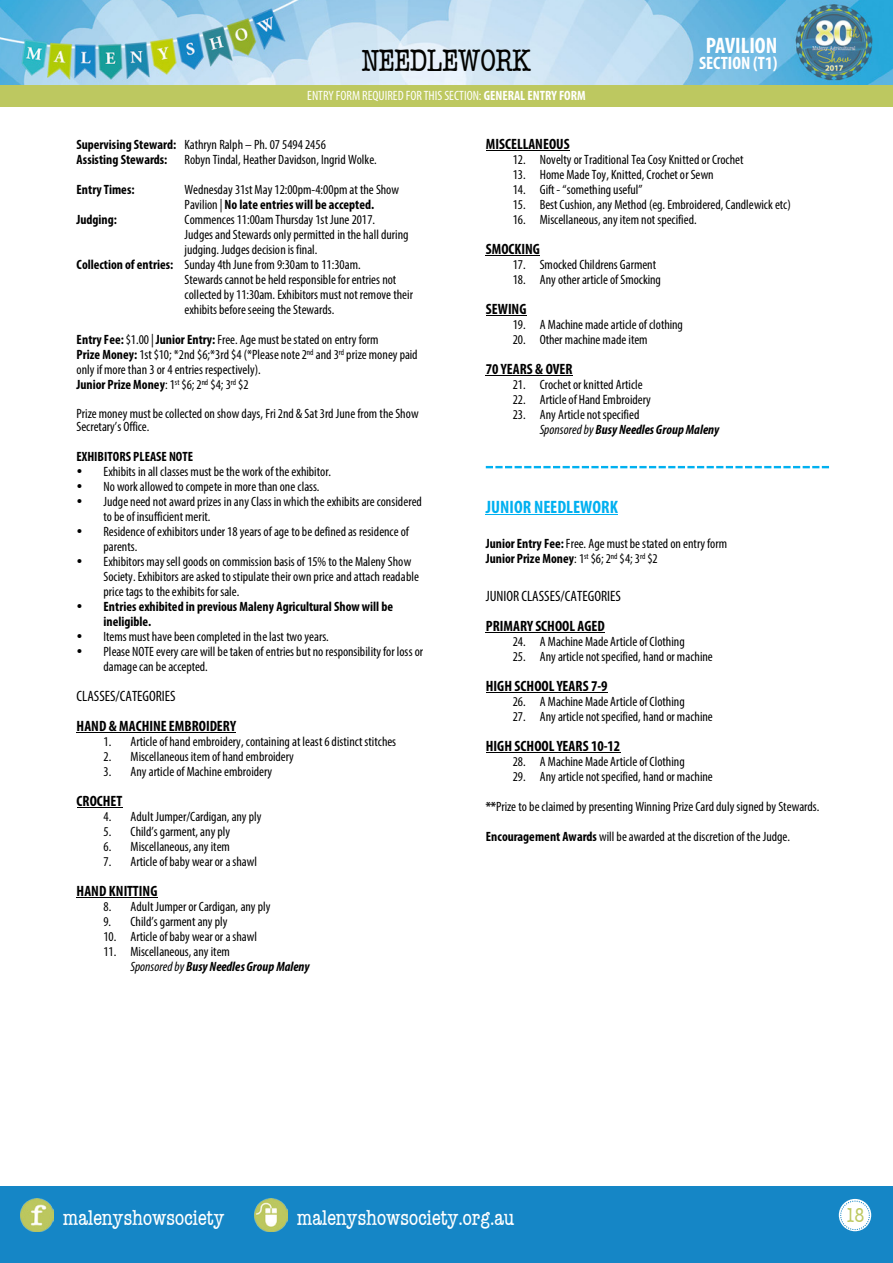
<style>
.page{position:relative;width:893px;height:1263px;background:#fff}
.page>*{position:absolute;margin:0;border:0;box-sizing:border-box;transform-origin:0 0}
.t1{font:30px "Modern Typewriter Cond";letter-spacing:.025em;color:#020200}
.t2{font:700 condensed 22.5px "Myriad Pro";color:#fff}
.t3{font:21px "Modern Typewriter Cond";letter-spacing:.025em;color:#fff}
.t4{font:19.5px "Modern Typewriter Cond";color:#bdc860}
.t5{font:700 condensed 18px "Myriad Pro";color:#00b0f0}
.t6{font:700 condensed 18px "Myriad Pro";color:#fff}
.t7{font:700 condensed 15px "Myriad Pro";letter-spacing:.005em;color:#000}
.t8{font:condensed 15px "Myriad Pro";letter-spacing:.005em;color:#000}
.t9{font:condensed 13.5px/15px "Myriad Pro";letter-spacing:-.005em;color:#000}
.t10{font:700 condensed 13.5px/15.6px "Myriad Pro";color:#000}
.t11{font:condensed 13.5px "Myriad Pro";color:#fff}
.s1{font-weight:700}
.s2{font-weight:400}
.s3{font-style:italic}
.s4{font-weight:700;font-style:italic}
</style>
<div class="page">
<div style="left:0;top:1186px;width:893px;height:77px;background:#1586c6"></div>
<img style="left:255px;top:1199px;width:32px;height:32px">
<hr style="left:77px;top:732px;width:159px;height:1px;background:#000">
<hr style="left:77px;top:807px;width:45px;height:1px;background:#000">
<hr style="left:77px;top:897px;width:81px;height:1px;background:#000">
<hr style="left:486px;top:150px;width:83px;height:1px;background:#000">
<hr style="left:486px;top:255px;width:54px;height:1px;background:#000">
<hr style="left:486px;top:315px;width:41px;height:1px;background:#000">
<hr style="left:486px;top:375px;width:87px;height:1px;background:#000">
<hr style="left:486px;top:514px;width:132px;height:1px;background:#00b0f0">
<hr style="left:486px;top:632px;width:119px;height:1px;background:#000">
<hr style="left:486px;top:692px;width:122px;height:1px;background:#000">
<hr style="left:486px;top:752px;width:134px;height:1px;background:#000">
<svg style="left:486px;top:466px;width:343px;height:2px"></svg>
<svg style="left:839px;top:1199px;width:32px;height:32px"></svg>
<svg style="left:840px;top:1200px;width:30px;height:30px"></svg>
<img style="left:21px;top:1199px;width:32px;height:32px">
<div style="left:0;top:0;width:893px;height:106px;background:#bdc860"></div>
<img style="left:0;top:0;width:893px;height:85px">
<h1 class="t1" style="left:363px;top:44px;width:170px">NEEDLEWORK</h1>
<p class="t11" style="left:307px;top:88px;width:280px">ENTRY FORM REQUIRED FOR THIS SECTION: <span class="s1">GENERAL ENTRY FORM</span></p>
<h2 class="t2" style="left:706px;top:31px;width:73px">PAVILION</h2>
<h3 class="t6" style="left:699px;top:52px;width:80px">SECTION (T1)</h3>
<p class="t10" style="left:77px;top:136px;width:251px">Supervising Steward: <span class="s2">Kathryn Ralph – Ph. 075494 2456<br></span>Assisting Stewards:</p>
<p class="t9" style="left:185px;top:152px;width:194px">Robyn Tindal, Heather Davidson, Ingrid Wolke.</p>
<p class="t10" style="left:77px;top:182px;width:60px">Entry Times:</p>
<p class="t9" style="left:185px;top:182px;width:216px">Wednesday 31stMay 12:00pm-4:00pm at the Show<br>Pavilion | <span class="s1">No late entries will be accepted.</span></p>
<p class="t10" style="left:77px;top:212px;width:42px">Judging:</p>
<p class="t9" style="left:185px;top:212px;width:192px">Commences 11:00am Thursday 1st June 2017.</p>
<p class="t9" style="left:185px;top:227px;width:225px">Judges and Stewards only permitted in the hall during</p>
<p class="t9" style="left:185px;top:242px;width:134px">judging. Judges decision is final.</p>
<p class="t9" style="left:77px;top:257px;width:286px"><span class="s1">Collection of entries:</span> Sunday 4th June from 9:30am to 11:30am.</p>
<p class="t9" style="left:185px;top:272px;width:213px">Stewards cannot be held responsible for entries not</p>
<p class="t9" style="left:185px;top:287px;width:230px">collected by 11:30am. Exhibitors must not remove their</p>
<p class="t9" style="left:185px;top:302px;width:151px">exhibits before seeing the Stewards.</p>
<p class="t9" style="left:77px;top:332px;width:343px"><span class="s1">Entry Fee:</span> $1.00| <span class="s1">Junior Entry:</span> Free. Age must be stated on entry form<br><span class="s1">Prize Money:</span> 1st $10; *2nd $6;*3rd $4(*Please note 2<sup>nd</sup> and 3<sup>rd</sup> prize money paid only if more than 3 or 4 entries respectively).<br><span class="s1">Junior Prize Money</span>: 1<sup>st</sup> $6; 2<sup>nd</sup> $4; 3<sup>rd</sup> $2</p>
<p class="t9" style="left:77px;top:407px;width:344px;line-height:13.5px">Prize money must be collected on show days, Fri2nd &amp; Sat 3rd Junefrom the Show<br>Secretary’s Office.</p>
<p class="t10" style="left:77px;top:449px;width:118px">EXHIBITORS PLEASE NOTE</p>
<p class="t9" style="left:104px;top:464px;width:320px">Exhibits in all classes must be the work of the exhibitor.<br>No work allowed to compete in more than one class.<br>Judge need not award prizes in any Class in which the exhibits are considered to be of insufficient merit.<br>Residence of exhibitors under 18 years of age to be defined as residence of parents.<br>Exhibitors may sell goods on commission basis of 15% to the Maleny Show Society. Exhibitors are asked to stipulate their own price and attach readable price tags to the exhibits for sale.</p>
<p class="t10" style="left:104px;top:599px;width:291px;line-height:15px">Entries exhibited in previous Maleny Agricultural Show will be ineligible.</p>
<p class="t9" style="left:104px;top:629px;width:321px">Items must have been completed in the last two years.<br>Please NOTE every care will be taken of entries but no responsibility for loss or damage can be accepted.</p>
<p class="t8" style="left:77px;top:687px;width:101px">CLASSES/CATEGORIES</p>
<p class="t7" style="left:77px;top:717px;width:161px">HAND &amp; MACHINEEMBROIDERY</p>
<p class="t9" style="left:104px;top:734px;width:294px">1. Article of hand embroidery, containing at least 6 distinct stitches</p>
<p class="t9" style="left:104px;top:749px;width:192px">2. Miscellaneous item of hand embroidery</p>
<p class="t9" style="left:104px;top:764px;width:170px">3. Any article of Machine embroidery</p>
<p class="t7" style="left:77px;top:792px;width:47px">CROCHET</p>
<p class="t9" style="left:104px;top:809px;width:159px">4. Adult Jumper/Cardigan, any ply</p>
<p class="t9" style="left:104px;top:824px;width:128px">5. Child’s garment, any ply</p>
<p class="t9" style="left:104px;top:839px;width:128px">6. Miscellaneous, any item</p>
<p class="t9" style="left:104px;top:854px;width:155px">7. Article of baby wear or a shawl</p>
<p class="t7" style="left:77px;top:882px;width:82px">HAND KNITTING</p>
<p class="t9" style="left:104px;top:899px;width:168px">8. Adult Jumper or Cardigan, any ply</p>
<p class="t9" style="left:104px;top:914px;width:126px">9. Child’s garment any ply</p>
<p class="t9" style="left:104px;top:929px;width:155px">10. Article of baby wear or a shawl</p>
<p class="t9" style="left:131px;top:944px;width:181px;text-indent:-27px">11. Miscellaneous, any item<br><span class="s3">Sponsored by</span> <span class="s4">Busy Needles Group Maleny</span></p>
<p class="t7" style="left:486px;top:134px;width:85px">MISCELLANEOUS</p>
<p class="t9" style="left:513px;top:152px;width:232px">12. Novelty or Traditional Tea Cosy Knitted or Crochet</p>
<p class="t9" style="left:513px;top:167px;width:202px">13. Home Made Toy, Knitted, Crochet or Sewn</p>
<p class="t9" style="left:513px;top:182px;width:131px">14. Gift - “something useful”</p>
<p class="t9" style="left:513px;top:197px;width:279px">15. Best Cushion, any Method (eg. Embroidered, Candlewick etc)</p>
<p class="t9" style="left:513px;top:212px;width:185px">16. Miscellaneous, any item not specified.</p>
<p class="t7" style="left:486px;top:240px;width:56px">SMOCKING</p>
<p class="t9" style="left:513px;top:257px;width:145px">17. Smocked Childrens Garment</p>
<p class="t9" style="left:513px;top:272px;width:150px">18. Any other article of Smocking</p>
<p class="t7" style="left:486px;top:300px;width:42px">SEWING</p>
<p class="t9" style="left:513px;top:317px;width:172px">19. A Machine made article of clothing</p>
<p class="t9" style="left:513px;top:332px;width:136px">20. Other machine made item</p>
<p class="t7" style="left:486px;top:360px;width:88px">70 YEARS &amp; OVER</p>
<p class="t9" style="left:513px;top:377px;width:131px">21. Crochet or knitted Article</p>
<p class="t9" style="left:513px;top:392px;width:139px">22. Article of Hand Embroidery</p>
<p class="t9" style="left:540px;top:407px;width:181px;text-indent:-27px">23. Any Article not specified<br><span class="s3">Sponsored by</span> <span class="s4">Busy Needles Group Maleny</span></p>
<h3 class="t5" style="left:486px;top:495px;width:134px">JUNIOR NEEDLEWORK</h3>
<p class="t9" style="left:486px;top:536px;width:243px"><span class="s1">Junior Entry Fee:</span> Free. Age must be stated on entry form<br><span class="s1">Junior Prize Money</span>: 1<sup>st</sup> $6; 2<sup>nd</sup> $4; 3<sup>rd</sup> $2</p>
<p class="t8" style="left:486px;top:587px;width:137px">JUNIOR CLASSES/CATEGORIES</p>
<p class="t7" style="left:486px;top:616px;width:120px">PRIMARY SCHOOL AGED</p>
<p class="t9" style="left:513px;top:633px;width:173px">24. A Machine Made Articleof Clothing</p>
<p class="t9" style="left:513px;top:648px;width:201px">25. Any article not specified, hand or machine</p>
<p class="t7" style="left:486px;top:676px;width:123px">HIGH SCHOOL YEARS 7-9</p>
<p class="t9" style="left:513px;top:693px;width:173px">26. A Machine Made Articleof Clothing</p>
<p class="t9" style="left:513px;top:708px;width:201px">27. Any article not specified, hand or machine</p>
<p class="t7" style="left:486px;top:736px;width:136px">HIGH SCHOOL YEARS 10-12</p>
<p class="t9" style="left:513px;top:753px;width:173px">28. A Machine Made Articleof Clothing</p>
<p class="t9" style="left:513px;top:768px;width:201px">29. Any article not specified, hand or machine</p>
<p class="t9" style="left:486px;top:798px;width:335px"><span class="s1">**</span>Prize to be claimed by presenting Winning Prize Card duly signed by Stewards.</p>
<p class="t9" style="left:486px;top:828px;width:306px"><span class="s1">Encouragement Awards</span> will be awarded at the discretion of the Judge.</p>
<h3 class="t3" style="left:64px;top:1206px;width:162px">malenyshowsociety</h3>
<h3 class="t3" style="left:298px;top:1206px;width:218px">malenyshowsociety.org.au</h3>
<h3 class="t4" style="left:846px;top:1205px;width:19px">18</h3>
</div>
